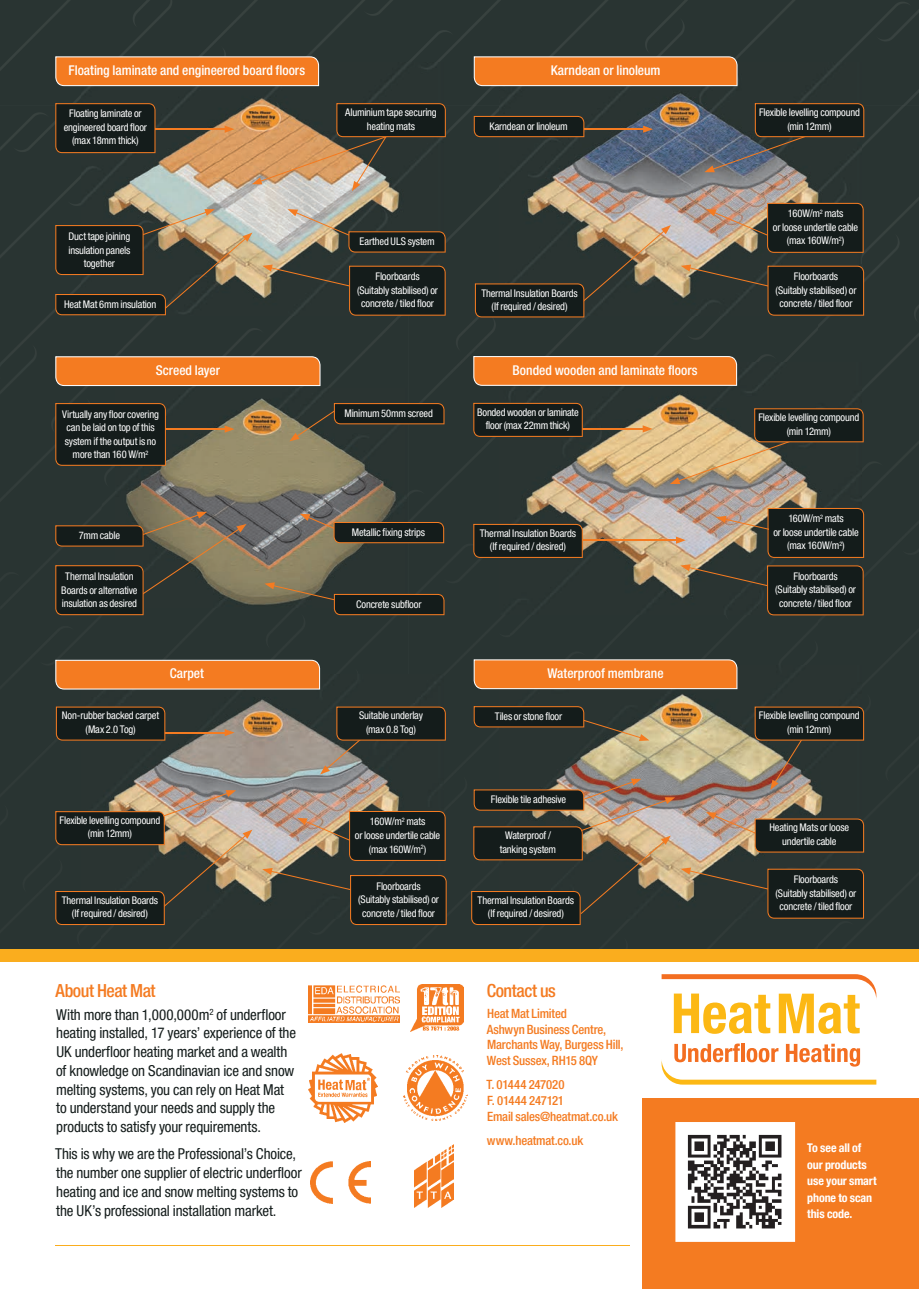
<style>
.page{position:relative;width:919px;height:1289px;background:#fff}
.page>*{position:absolute;margin:0;border:0;box-sizing:border-box;transform-origin:0 0}
.t1{font:500 condensed 18px "Helvetica Neue LT Std";letter-spacing:-.025em;color:#f47b21}
.t2{font:condensed 15px/18.8px "Helvetica Neue LT Std";letter-spacing:-.01em;color:#141c1b}
.t3{font:500 condensed 13.5px "Helvetica Neue LT Std";color:#fff}
.t4{font:500 condensed 12.75px/15.8px "Helvetica Neue LT Std";letter-spacing:-.015em;color:#f47b21}
.t5{font:700 condensed 12px/16.5px "Helvetica Neue LT";letter-spacing:-.01em;color:#fff}
.t6{font:condensed 10.5px/13.5px "Helvetica Neue LT Std";letter-spacing:-.015em;color:#fff;text-align:center}
</style>
<div class="page">
<hr style="left:55px;top:1244px;width:574px;height:1px;background:#faad1e">
<div style="left:642px;top:1098px;width:276px;height:190px;background:#f47b21"></div>
<svg style="left:661px;top:974px;width:215px;height:59px"></svg>
<svg style="left:661px;top:1043px;width:215px;height:41px"></svg>
<img style="left:308px;top:985px;width:91px;height:37px">
<img style="left:309px;top:1053px;width:69px;height:69px">
<img style="left:311px;top:1161px;width:59px;height:42px">
<img style="left:414px;top:1145px;width:39px;height:62px">
<img style="left:404px;top:1055px;width:63px;height:65px">
<img style="left:411px;top:984px;width:52px;height:47px">
<svg style="left:675px;top:1122px;width:120px;height:119px;background:#b8b6b5"></svg>
<div style="left:0;top:0;width:918px;height:105px;background:#293432"></div>
<div style="left:0;top:105px;width:102px;height:843px;background:#293432"></div>
<div style="left:409px;top:105px;width:101px;height:843px;background:#293432"></div>
<div style="left:817px;top:105px;width:101px;height:843px;background:#293432"></div>
<div style="left:102px;top:315px;width:307px;height:88px;background:#293432"></div>
<div style="left:510px;top:315px;width:307px;height:48px;background:#293432"></div>
<div style="left:102px;top:466px;width:51px;height:193px;background:#293432"></div>
<div style="left:358px;top:441px;width:51px;height:233px;background:#293432"></div>
<div style="left:153px;top:607px;width:205px;height:67px;background:#293432"></div>
<div style="left:510px;top:615px;width:307px;height:51px;background:#293432"></div>
<div style="left:102px;top:918px;width:307px;height:30px;background:#293432"></div>
<div style="left:510px;top:925px;width:307px;height:23px;background:#293432"></div>
<div style="left:0;top:948px;width:918px;height:13px;background:#faad1e"></div>
<img style="left:81px;top:63px;width:362px;height:252px">
<svg style="left:55px;top:56px;width:264px;height:30px;background:#f18230"></svg>
<svg style="left:55px;top:103px;width:100px;height:50px;background:#1f211b"></svg>
<hr style="left:155px;top:129px;width:72px;height:1px;background:#f47b21">
<svg style="left:225px;top:126px;width:9px;height:7px"></svg>
<svg style="left:287px;top:209px;width:158px;height:43px;background:#5d5b50"></svg>
<svg style="left:252px;top:103px;width:194px;height:88px;background:#76634c"></svg>
<svg style="left:262px;top:264px;width:183px;height:52px;background:#2d2f29"></svg>
<svg style="left:55px;top:209px;width:197px;height:106px;background:#4f4d40"></svg>
<img style="left:116px;top:388px;width:290px;height:219px">
<svg style="left:55px;top:356px;width:265px;height:30px;background:#f28330"></svg>
<svg style="left:55px;top:403px;width:111px;height:63px;background:#1f201b"></svg>
<hr style="left:166px;top:428px;width:61px;height:1px;background:#f47b21">
<svg style="left:225px;top:425px;width:9px;height:7px"></svg>
<svg style="left:264px;top:582px;width:180px;height:33px;background:#3a3a2f"></svg>
<svg style="left:300px;top:514px;width:144px;height:29px;background:#494235"></svg>
<svg style="left:289px;top:403px;width:155px;height:38px;background:#35362d"></svg>
<svg style="left:55px;top:512px;width:191px;height:103px;background:#444438"></svg>
<img style="left:81px;top:674px;width:362px;height:244px">
<svg style="left:55px;top:659px;width:265px;height:30px;background:#ed802d"></svg>
<hr style="left:155px;top:732px;width:72px;height:1px;background:#f47b21">
<svg style="left:225px;top:729px;width:9px;height:7px"></svg>
<svg style="left:320px;top:706px;width:126px;height:68px;background:#383b35"></svg>
<svg style="left:262px;top:868px;width:184px;height:57px;background:#2d302a"></svg>
<svg style="left:56px;top:706px;width:109px;height:34px;background:#20211b"></svg>
<svg style="left:55px;top:790px;width:197px;height:135px;background:#555145"></svg>
<svg style="left:297px;top:811px;width:148px;height:50px;background:#4a4539"></svg>
<img style="left:499px;top:63px;width:362px;height:252px">
<svg style="left:473px;top:56px;width:264px;height:30px;background:#f08230"></svg>
<hr style="left:574px;top:129px;width:71px;height:1px;background:#f47b21">
<svg style="left:643px;top:126px;width:10px;height:7px"></svg>
<svg style="left:704px;top:103px;width:160px;height:69px;background:#373e3f"></svg>
<svg style="left:680px;top:264px;width:184px;height:52px;background:#2d3029"></svg>
<svg style="left:475px;top:225px;width:195px;height:92px;background:#46463b"></svg>
<svg style="left:473px;top:116px;width:111px;height:21px;background:#2a251b"></svg>
<img style="left:706px;top:203px;width:157px;height:50px">
<img style="left:499px;top:363px;width:362px;height:252px">
<svg style="left:473px;top:356px;width:264px;height:30px;background:#f28431"></svg>
<hr style="left:573px;top:428px;width:72px;height:1px;background:#f47b21">
<svg style="left:642px;top:425px;width:10px;height:7px"></svg>
<svg style="left:680px;top:564px;width:183px;height:51px;background:#2c2f29"></svg>
<svg style="left:473px;top:403px;width:109px;height:34px;background:#23221b"></svg>
<svg style="left:473px;top:524px;width:109px;height:34px;background:#23221b"></svg>
<hr style="left:582px;top:539px;width:96px;height:1px;background:#f47b21">
<svg style="left:676px;top:536px;width:9px;height:8px"></svg>
<svg style="left:669px;top:408px;width:194px;height:76px;background:#776a52"></svg>
<svg style="left:716px;top:508px;width:148px;height:50px;background:#494338"></svg>
<div style="left:499px;top:666px;width:362px;height:40px;background:#2a3432"></div>
<svg style="left:473px;top:659px;width:264px;height:30px;background:#f08230"></svg>
<svg style="left:471px;top:706px;width:393px;height:219px;background:#595548"></svg>
<p class="t3" style="left:69px;top:62px;width:238px">Floating laminate and engineered board floors</p>
<p class="t6" style="left:64px;top:106px;width:85px">Floating laminate or engineered board floor (max 18mm thick)</p>
<p class="t6" style="left:68px;top:230px;width:63px">Duct tape joining insulation panels together</p>
<p class="t6" style="left:345px;top:106px;width:93px">Aluminium tape securing heating mats</p>
<p class="t6" style="left:359px;top:234px;width:76px">Earthed ULS system</p>
<p class="t6" style="left:357px;top:270px;width:82px">Floorboards<br>(Suitably stabilised) or</p>
<p class="t6" style="left:64px;top:297px;width:94px">Heat Mat 6mm insulation</p>
<p class="t6" style="left:361px;top:297px;width:74px">concrete / tiled floor</p>
<p class="t3" style="left:156px;top:362px;width:66px">Screed layer</p>
<p class="t6" style="left:62px;top:407px;width:98px">Virtually any floor covering can be laid on top of this system if the output is no more than 160 W/m<sup>2</sup></p>
<p class="t6" style="left:79px;top:528px;width:43px">7mm cable</p>
<p class="t6" style="left:61px;top:570px;width:78px">Thermal Insulation<br>Boards or alternative insulation as desired</p>
<p class="t3" style="left:170px;top:665px;width:36px">Carpet</p>
<p class="t6" style="left:62px;top:708px;width:99px">Non-rubber backed carpet (Max 2.0 Tog)</p>
<p class="t6" style="left:59px;top:813px;width:102px">Flexible levelling compound (min 12mm)</p>
<p class="t6" style="left:62px;top:893px;width:98px">Thermal Insulation Boards (If required / desired)</p>
<h1 class="t1" style="left:56px;top:979px;width:101px">About Heat Mat</h1>
<p class="t2" style="left:56px;top:1004px;width:241px">With more than 1,000,000m<sup>2</sup> of underfloor heating installed, 17 years’ experience of the UK underfloor heating market and a wealth of knowledge on Scandinavian ice and snow melting systems, you can rely on Heat Mat to understand your needs and supply the products to satisfy your requirements.</p>
<h2 class="t2" style="left:55px;top:1144px;width:248px">This is why we are the Professional’s Choice, the number one supplier of electric underfloor heating and ice and snow melting systems to the UK’s professional installation market.</h2>
<p class="t6" style="left:344px;top:406px;width:90px">Minimum 50mm screed</p>
<p class="t6" style="left:352px;top:525px;width:75px">Metallic fixing strips</p>
<p class="t6" style="left:356px;top:597px;width:67px">Concrete subfloor</p>
<p class="t6" style="left:359px;top:708px;width:65px">Suitable underlay (max 0.8 Tog)</p>
<p class="t6" style="left:355px;top:815px;width:87px">160W/m<sup>2</sup> mats<br>or loose undertile cable (max 160W/m<sup>2</sup>)</p>
<p class="t6" style="left:358px;top:879px;width:82px">Floorboards<br>(Suitably stabilised) or concrete / tiled floor</p>
<p class="t3" style="left:550px;top:62px;width:111px">Karndean or linoleum</p>
<p class="t6" style="left:489px;top:119px;width:80px">Karndean or linoleum</p>
<p class="t6" style="left:481px;top:286px;width:98px">Thermal Insulation Boards (If required / desired)</p>
<p class="t3" style="left:512px;top:362px;width:186px">Bonded wooden and laminate floors</p>
<p class="t6" style="left:477px;top:405px;width:103px">Bonded wooden or laminate floor (max 22mm thick)</p>
<p class="t6" style="left:479px;top:526px;width:98px">Thermal Insulation Boards (If required / desired)</p>
<p class="t3" style="left:547px;top:665px;width:118px">Waterproof membrane</p>
<p class="t6" style="left:495px;top:709px;width:69px">Tiles or stone floor</p>
<p class="t6" style="left:491px;top:792px;width:77px">Flexible tile adhesive</p>
<p class="t6" style="left:499px;top:828px;width:58px">Waterproof / tanking system</p>
<p class="t6" style="left:477px;top:893px;width:98px">Thermal Insulation Boards (If required / desired)</p>
<h1 class="t1" style="left:486px;top:979px;width:71px">Contact us</h1>
<p class="t4" style="left:486px;top:1005px;width:138px">Heat Mat Limited<br>Ashwyn Business Centre,<br>Marchants Way, Burgess Hill,<br>West Sussex, RH15 8QY</p>
<p class="t4" style="left:486px;top:1076px;width:133px">T. 01444 247020<br>F. 01444 247121<br>Email sales@heatmat.co.uk</p>
<p class="t4" style="left:487px;top:1132px;width:98px">www.heatmat.co.uk</p>
<p class="t6" style="left:759px;top:106px;width:102px">Flexible levelling compound (min 12mm)</p>
<p class="t6" style="left:772px;top:207px;width:87px">160W/m<sup>2</sup> mats<br>or loose undertile cable (max 160W/m<sup>2</sup>)</p>
<p class="t6" style="left:775px;top:270px;width:82px">Floorboards<br>(Suitably stabilised) or concrete / tiled floor</p>
<p class="t6" style="left:758px;top:410px;width:102px">Flexible levelling compound (min 12mm)</p>
<p class="t6" style="left:773px;top:512px;width:87px">160W/m<sup>2</sup> mats<br>or loose undertile cable (max 160W/m<sup>2</sup>)</p>
<p class="t6" style="left:775px;top:569px;width:82px">Floorboards<br>(Suitably stabilised) or concrete / tiled floor</p>
<p class="t6" style="left:758px;top:708px;width:102px">Flexible levelling compound (min 12mm)</p>
<p class="t6" style="left:769px;top:820px;width:81px">Heating Mats or loose undertile cable</p>
<p class="t6" style="left:775px;top:872px;width:82px">Floorboards<br>(Suitably stabilised) or concrete / tiled floor</p>
<p class="t5" style="left:807px;top:1139px;width:71px">To see all of our products use your smart phone to scan this code.</p>
</div>
